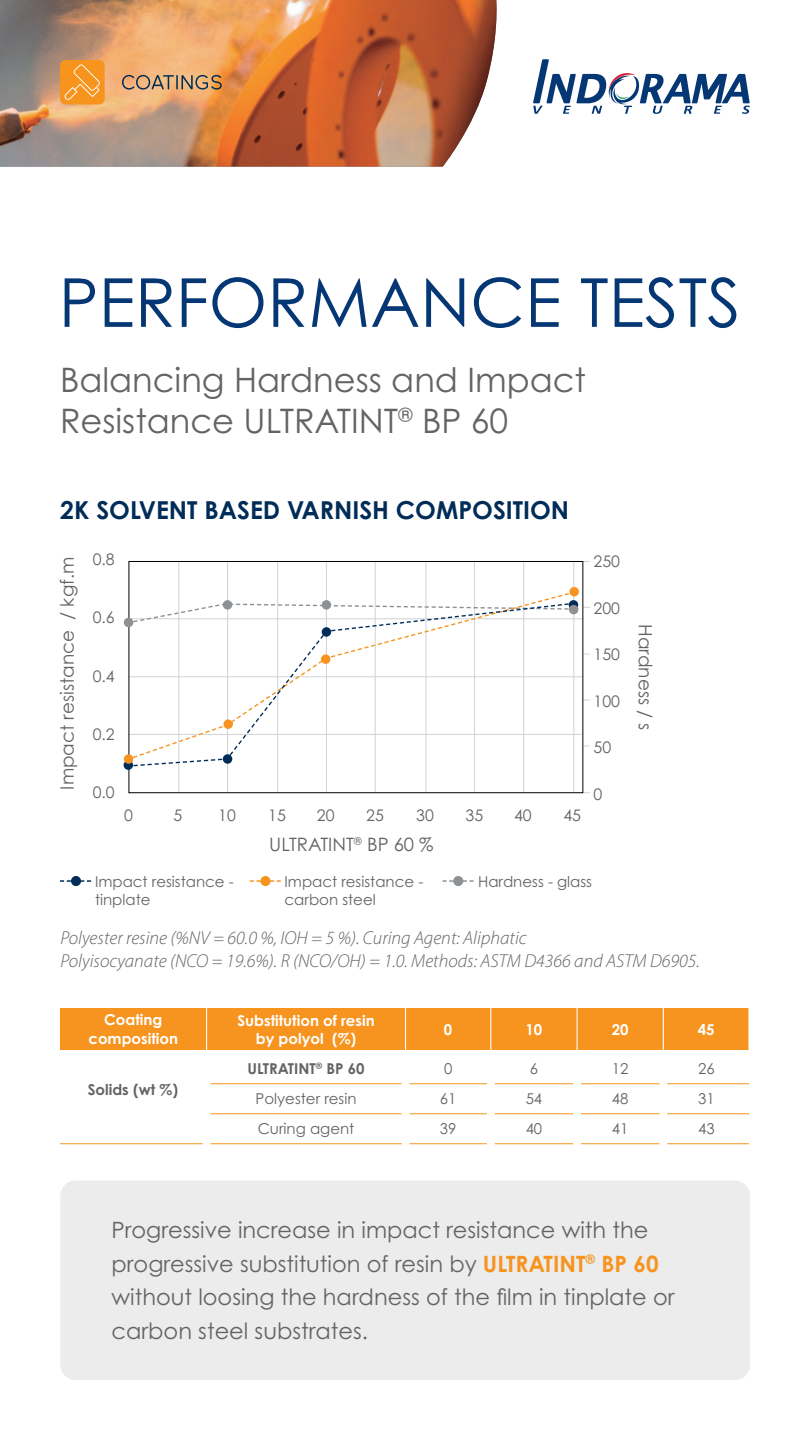
<style>
.page{position:relative;width:810px;height:1440px;background:#fff}
.page>*{position:absolute;margin:0;border:0;box-sizing:border-box;transform-origin:0 0}
.t1{font:67.5px "Century Gothic Pro";color:#053775}
.t2{font:33.75px/41.2px "Century Gothic Pro";color:#636466}
.t3{font:700 24.75px "Century Gothic Pro";color:#002c58}
.t4{font:22.5px/33.8px "Century Gothic Pro";color:#646464}
.t5{font:italic 300 18.75px/22.5px "Myriad Pro";color:#636466}
.t6{font:18.45px "Century Gothic Pro";color:#636466}
.t7{font:15.98px "Century Gothic Pro";color:#636466}
.t8{font:15px/18px "Century Gothic Pro";color:#636466}
.t9{font:700 15px/18.8px "Century Gothic Pro";color:#fff;text-align:center}
.t10{font:700 15px "Century Gothic Pro";color:#636466}
.s1{font-weight:700;color:#f7941f}
</style>
<div class="page">
<img style="left:0;top:0;width:497px;height:167px">
<div style="left:60px;top:60px;width:45px;height:44px;background:#f7941e;border-radius:6px"></div>
<svg style="left:122px;top:75px;width:100px;height:15px"></svg>
<svg style="left:64px;top:64px;width:36px;height:36px"></svg>
<svg style="left:533px;top:59px;width:217px;height:55px"></svg>
<div style="left:60px;top:1181px;width:690px;height:199px;background:#ececed;border-radius:15px"></div>
<div style="left:60px;top:1008px;width:688px;height:42px;background:#f7941f"></div>
<hr style="left:206px;top:1008px;width:1px;height:42px;background:#fff">
<hr style="left:405px;top:1008px;width:1px;height:42px;background:#fff">
<hr style="left:490px;top:1008px;width:1px;height:42px;background:#fff">
<hr style="left:577px;top:1008px;width:1px;height:42px;background:#fff">
<hr style="left:663px;top:1008px;width:1px;height:42px;background:#fff">
<hr style="left:210px;top:1083px;width:192px;height:1px;background:#f7941f">
<hr style="left:409px;top:1083px;width:78px;height:1px;background:#f7941f">
<hr style="left:495px;top:1083px;width:78px;height:1px;background:#f7941f">
<hr style="left:581px;top:1083px;width:79px;height:1px;background:#f7941f">
<hr style="left:667px;top:1083px;width:82px;height:1px;background:#f7941f">
<hr style="left:210px;top:1113px;width:192px;height:1px;background:#f7941f">
<hr style="left:409px;top:1113px;width:78px;height:1px;background:#f7941f">
<hr style="left:495px;top:1113px;width:78px;height:1px;background:#f7941f">
<hr style="left:581px;top:1113px;width:79px;height:1px;background:#f7941f">
<hr style="left:667px;top:1113px;width:82px;height:1px;background:#f7941f">
<hr style="left:60px;top:1143px;width:143px;height:1px;background:#f7941f">
<hr style="left:210px;top:1143px;width:192px;height:1px;background:#f7941f">
<hr style="left:409px;top:1143px;width:78px;height:1px;background:#f7941f">
<hr style="left:495px;top:1143px;width:78px;height:1px;background:#f7941f">
<hr style="left:581px;top:1143px;width:79px;height:1px;background:#f7941f">
<hr style="left:667px;top:1143px;width:82px;height:1px;background:#f7941f">
<hr style="left:129px;top:618px;width:454px;height:1px;background:#d1d3d4">
<hr style="left:129px;top:676px;width:454px;height:1px;background:#d1d3d4">
<hr style="left:129px;top:734px;width:454px;height:1px;background:#d1d3d4">
<hr style="left:277px;top:561px;width:1px;height:232px;background:#d1d3d4">
<hr style="left:375px;top:561px;width:1px;height:232px;background:#d1d3d4">
<hr style="left:326px;top:561px;width:1px;height:232px;background:#d1d3d4">
<hr style="left:227px;top:561px;width:1px;height:232px;background:#d1d3d4">
<hr style="left:178px;top:561px;width:1px;height:232px;background:#d1d3d4">
<hr style="left:426px;top:561px;width:1px;height:232px;background:#d1d3d4">
<hr style="left:474px;top:561px;width:1px;height:232px;background:#d1d3d4">
<hr style="left:523px;top:561px;width:1px;height:232px;background:#d1d3d4">
<hr style="left:573px;top:561px;width:1px;height:232px;background:#d1d3d4">
<div style="left:129px;top:561px;width:454px;height:232px;border:1px solid #000"></div>
<div style="left:124px;top:618px;width:9px;height:9px;background:#8e9193;border-radius:50%"></div>
<div style="left:569px;top:587px;width:10px;height:9px;background:#f7941f;border-radius:50%"></div>
<div style="left:124px;top:760px;width:9px;height:10px;background:#002c58;border-radius:50%"></div>
<svg style="left:569px;top:600px;width:9px;height:10px"></svg>
<svg style="left:127px;top:602px;width:448px;height:165px"></svg>
<div style="left:124px;top:754px;width:9px;height:10px;background:#f7941f;border-radius:50%"></div>
<div style="left:569px;top:605px;width:9px;height:9px;background:#8e9193;border-radius:50%"></div>
<div style="left:71px;top:876px;width:10px;height:10px;background:#002c58;border-radius:50%"></div>
<svg style="left:260px;top:876px;width:11px;height:10px"></svg>
<div style="left:453px;top:876px;width:10px;height:10px;background:#8e9193;border-radius:50%"></div>
<svg style="left:60px;top:880px;width:31px;height:2px"></svg>
<svg style="left:250px;top:880px;width:31px;height:2px"></svg>
<svg style="left:443px;top:880px;width:31px;height:2px"></svg>
<h1 class="t1" style="left:59px;top:261px;width:684px">PERFORMANCE TESTS</h1>
<h2 class="t2" style="left:60px;top:359px;width:528px">Balancing Hardness and Impact<br>Resistance ULTRATINT<sup>®</sup> BP 60</h2>
<p class="t3" style="left:60px;top:495px;width:510px">2K SOLVENT BASED VARNISH COMPOSITION</p>
<p class="t6" style="left:56px;top:790px;width:235px;rotate:-90deg">Impact resistance / kgf.m</p>
<p class="t7" style="left:93px;top:549px;width:24px">0.8</p>
<p class="t7" style="left:93px;top:608px;width:24px">0.6</p>
<p class="t7" style="left:93px;top:666px;width:24px">0.4</p>
<p class="t7" style="left:93px;top:724px;width:24px">0.2</p>
<p class="t7" style="left:93px;top:783px;width:24px">0.0</p>
<p class="t7" style="left:124px;top:805px;width:10px">0</p>
<p class="t7" style="left:173px;top:805px;width:10px">5</p>
<p class="t7" style="left:218px;top:805px;width:19px">10</p>
<p class="t7" style="left:268px;top:805px;width:19px">15</p>
<p class="t7" style="left:317px;top:805px;width:19px">20</p>
<p class="t7" style="left:366px;top:805px;width:19px">25</p>
<p class="t7" style="left:416px;top:805px;width:19px">30</p>
<p class="t7" style="left:466px;top:805px;width:19px">35</p>
<p class="t7" style="left:514px;top:805px;width:19px">40</p>
<p class="t7" style="left:563px;top:805px;width:19px">45</p>
<p class="t6" style="left:269px;top:833px;width:166px">ULTRATINT<sup>®</sup> BP 60 %</p>
<p class="t7" style="left:594px;top:552px;width:28px">250</p>
<p class="t7" style="left:594px;top:598px;width:28px">200</p>
<p class="t7" style="left:594px;top:645px;width:28px">150</p>
<p class="t7" style="left:594px;top:691px;width:28px">100</p>
<p class="t7" style="left:594px;top:738px;width:19px">50</p>
<p class="t7" style="left:594px;top:784px;width:10px">0</p>
<p class="t6" style="left:657px;top:624px;width:108px;rotate:90deg">Hardness / s</p>
<p class="t8" style="left:95px;top:872px;width:140px">Impact resistance - tinplate</p>
<p class="t8" style="left:285px;top:872px;width:140px">Impact resistance - carbon steel</p>
<p class="t8" style="left:478px;top:872px;width:115px">Hardness - glass</p>
<p class="t5" style="left:60px;top:926px;width:641px">Polyester resine (%NV = 60.0 %, IOH = 5 %). Curing Agent: Aliphatic<br>Polyisocyanate (NCO = 19.6%). R (NCO/OH) = 1.0. Methods: ASTM D4366 and ASTM D6905.</p>
<p class="t9" style="left:88px;top:1010px;width:91px">Coating composition</p>
<p class="t9" style="left:237px;top:1011px;width:139px;line-height:18px">Substitution of resin by polyol (%)</p>
<p class="t9" style="left:444px;top:1020px;width:10px">0</p>
<p class="t9" style="left:526px;top:1020px;width:18px">10</p>
<p class="t9" style="left:612px;top:1020px;width:18px">20</p>
<p class="t9" style="left:698px;top:1020px;width:18px">45</p>
<p class="t10" style="left:88px;top:1080px;width:92px">Solids (wt %)</p>
<p class="t10" style="left:248px;top:1059px;width:119px">ULTRATINT<sup>®</sup> BP 60</p>
<p class="t8" style="left:444px;top:1060px;width:10px">0</p>
<p class="t8" style="left:530px;top:1060px;width:10px">6</p>
<p class="t8" style="left:612px;top:1060px;width:18px">12</p>
<p class="t8" style="left:698px;top:1060px;width:18px">26</p>
<p class="t8" style="left:256px;top:1090px;width:102px">Polyester resin</p>
<p class="t8" style="left:440px;top:1090px;width:18px">61</p>
<p class="t8" style="left:526px;top:1090px;width:18px">54</p>
<p class="t8" style="left:612px;top:1090px;width:18px">48</p>
<p class="t8" style="left:698px;top:1090px;width:18px">31</p>
<p class="t8" style="left:258px;top:1120px;width:98px">Curing agent</p>
<p class="t8" style="left:440px;top:1120px;width:18px">39</p>
<p class="t8" style="left:526px;top:1120px;width:18px">40</p>
<p class="t8" style="left:612px;top:1120px;width:18px">41</p>
<p class="t8" style="left:698px;top:1120px;width:18px">43</p>
<p class="t4" style="left:112px;top:1213px;width:565px">Progressive increase in impact resistance with the progressive substitution of resin by <span class="s1">ULTRATINT</span><sup>®</sup> <span class="s1">BP 60 </span>without loosing the hardness of the film in tinplate or carbon steel substrates.</p>
</div>
